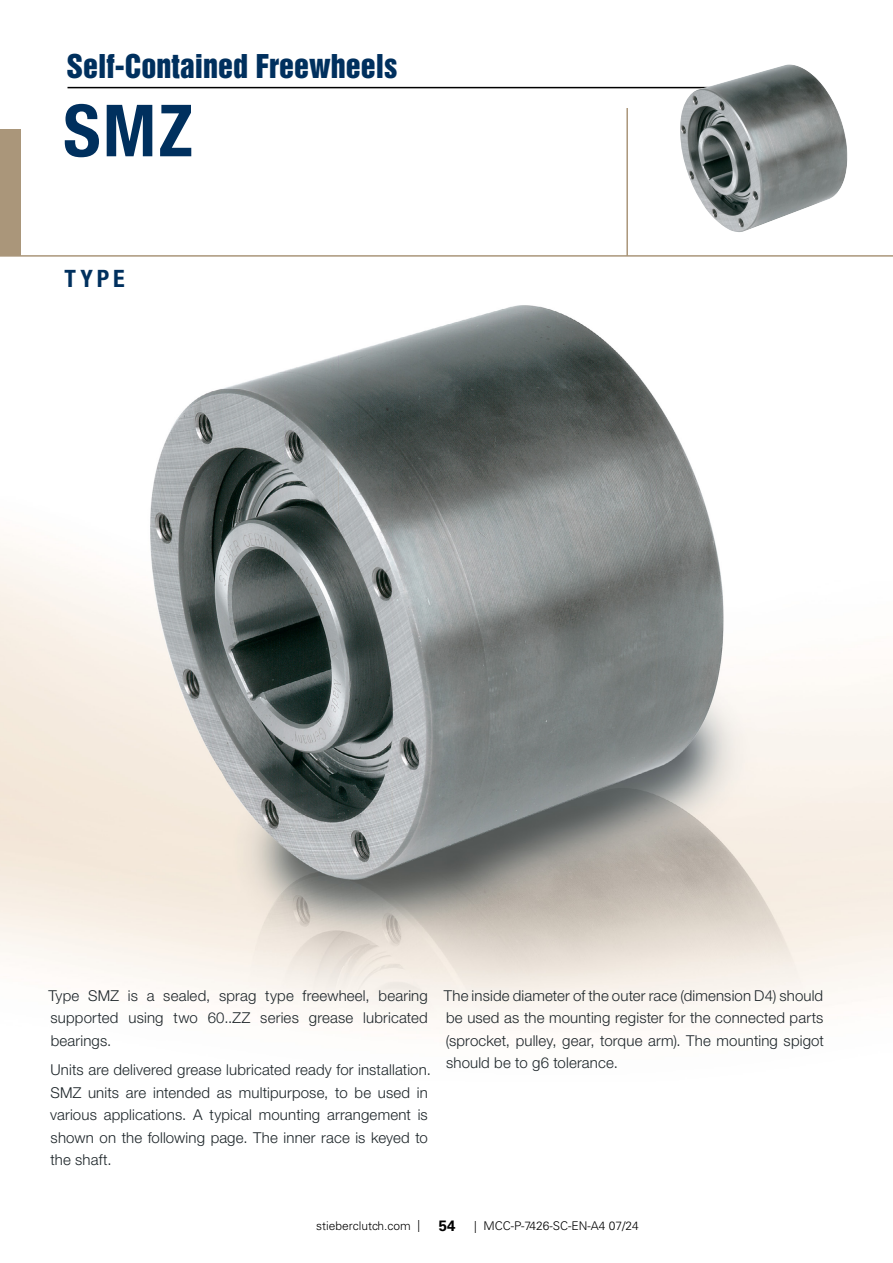
<style>
.page{position:relative;width:893px;height:1263px;background:#fff}
.page>*{position:absolute;margin:0;border:0;box-sizing:border-box;transform-origin:0 0}
.t1{font:700 condensed 72px "Helvetica Neue LT Std";color:#00305e}
.t2{font:30px "Helvetica Inserat LT Std";color:#00305e}
.t3{font:700 condensed 24px "Helvetica Neue LT Std";color:#00305e}
.t4{font:300 15px/22.5px "Helvetica Neue LT Std";letter-spacing:.01em;color:#1d2529;text-align:justify}
.t5{font:300 12px "Univers LT Std";color:#000}
.s1{font-weight:700;font-size:15px}
</style>
<div class="page">
<hr style="left:68px;top:87px;width:756px;height:1px;background:#000">
<img style="left:0;top:305px;width:893px;height:717px">
<hr style="left:626px;top:108px;width:2px;height:148px;background:#aa967a">
<hr style="left:0;top:255px;width:893px;height:2px;background:#aa967a">
<img style="left:679px;top:64px;width:169px;height:168px">
<div style="left:0;top:129px;width:20px;height:127px;background:#aa967a"></div>
<h2 class="t2" style="left:67px;top:48px;width:332px">Self-Contained Freewheels</h2>
<h1 class="t1" style="left:63px;top:87px;width:131px">SMZ</h1>
<h3 class="t3" style="left:64px;top:264px;width:62px">TYPE</h3>
<p class="t4" style="left:48px;top:984px;width:381px">Type SMZ is a sealed, sprag type freewheel, bearing supported using two 60..ZZ series grease lubricated bearings.</p>
<p class="t4" style="left:50px;top:1058px;width:382px;text-align:left">Units are delivered grease lubricated ready for installation.<br>SMZ units are intended as multipurpose, to be used in various applications. A typical mounting arrangement is shown on the following page. The inner race is keyed to the shaft.</p>
<p class="t4" style="left:444px;top:984px;width:382px">The inside diameter of the outer race (dimension D4) should be used as the mounting register for the connected parts (sprocket, pulley, gear, torque arm). The mounting spigot should be to g6 tolerance.</p>
<p class="t5" style="left:316px;top:1218px;width:141px">stieberclutch.com | <span class="s1">54</span></p>
<p class="t5" style="left:474px;top:1218px;width:166px">| MCC-P-7426-SC-EN-A4 07/24</p>
</div>
